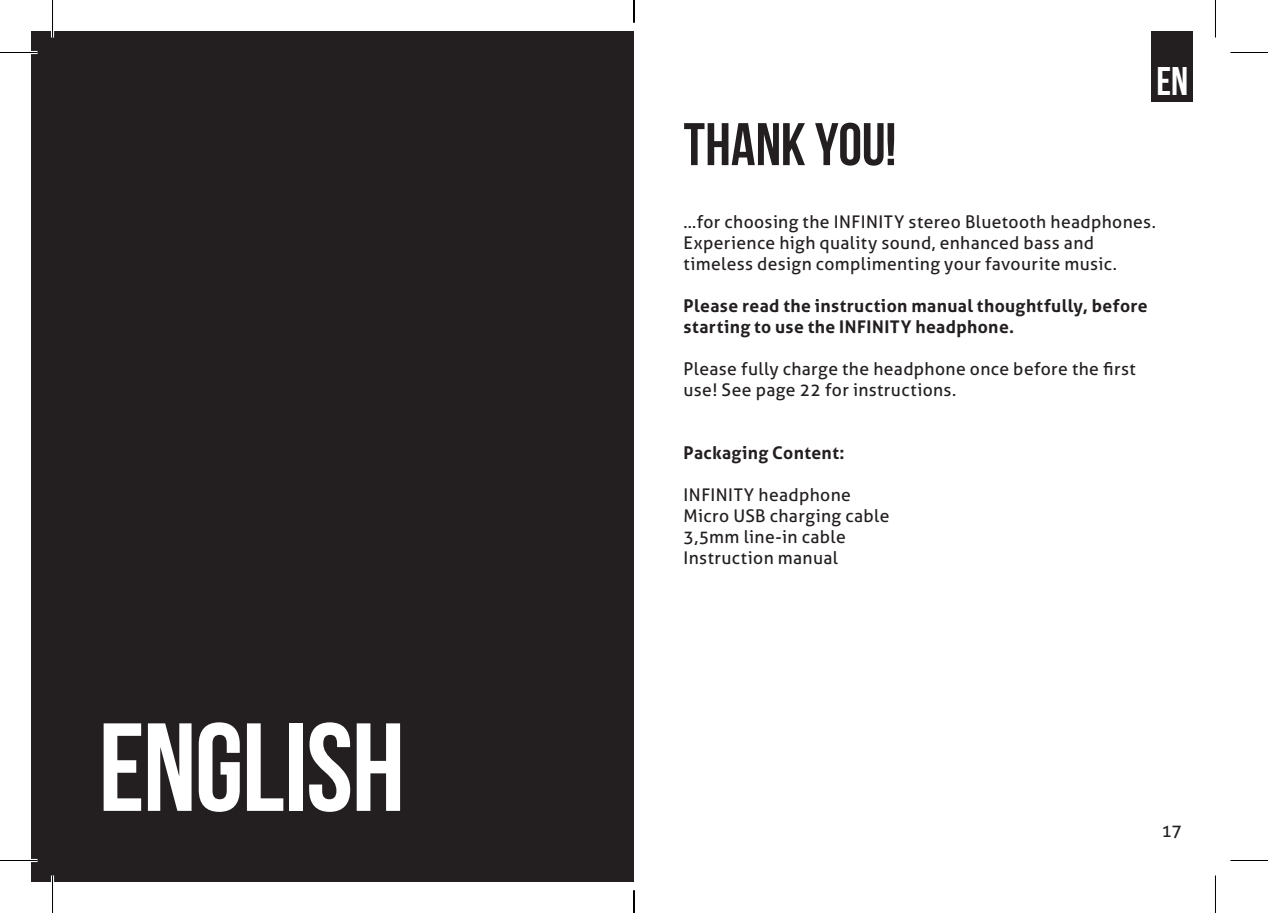
<style>
.page{position:relative;width:1268px;height:913px;background:#fff}
.page>*{position:absolute;margin:0;border:0;box-sizing:border-box;transform-origin:0 0}
.t1{font:125px "Bebas Neue";letter-spacing:-.01em;color:#fff}
.t2{font:60px "Bebas Neue";color:#231f20}
.t3{font:700 40px "Bebas Neue";color:#fff}
.t4{font:17.5px/21px "Aller";letter-spacing:.02em;color:#231f20}
.t5{font:700 17.5px/21px "Aller";letter-spacing:.025em;color:#231f20}
</style>
<div class="page">
<div style="left:31px;top:31px;width:603px;height:851px;background:#231f20"></div>
<div style="left:1151px;top:31px;width:41px;height:71px;background:#231f20"></div>
<hr style="left:0;top:51px;width:38px;height:3px;background:#fff">
<hr style="left:0;top:859px;width:38px;height:3px;background:#fff">
<hr style="left:51px;top:0;width:3px;height:38px;background:#fff">
<hr style="left:51px;top:875px;width:3px;height:38px;background:#fff">
<hr style="left:0;top:52px;width:38px;height:1px;background:#000">
<hr style="left:1230px;top:52px;width:37px;height:1px;background:#000">
<hr style="left:0;top:860px;width:38px;height:1px;background:#000">
<hr style="left:1230px;top:860px;width:37px;height:1px;background:#000">
<hr style="left:52px;top:0;width:1px;height:38px;background:#000">
<hr style="left:52px;top:875px;width:1px;height:38px;background:#000">
<hr style="left:1214px;top:0;width:1px;height:38px;background:#000">
<hr style="left:1214px;top:875px;width:1px;height:38px;background:#000">
<svg style="left:633px;top:0;width:1px;height:23px"></svg>
<svg style="left:633px;top:890px;width:1px;height:23px"></svg>
<h1 class="t1" style="left:99px;top:699px;width:308px">ENGLISH</h1>
<h2 class="t2" style="left:683px;top:111px;width:214px">THANK YOU!</h2>
<h3 class="t3" style="left:1156px;top:59px;width:33px">en</h3>
<p class="t4" style="left:683px;top:211px;width:474px">…for choosing the INFINITY stereo Bluetooth headphones.<br>Experience high quality sound, enhanced bass and timeless design complimenting your favourite music.</p>
<p class="t5" style="left:683px;top:295px;width:465px">Please read the instruction manual thoughtfully, before starting to use the INFINITY headphone.</p>
<p class="t4" style="left:683px;top:358px;width:453px">Please fully charge the headphone once before the first use! See page 22 for instructions.</p>
<p class="t5" style="left:683px;top:442px;width:162px">Packaging Content:</p>
<p class="t4" style="left:683px;top:484px;width:207px">INFINITY headphone<br>Micro USB charging cable<br>3,5mm line-in cable<br>Instruction manual</p>
<p class="t4" style="left:1161px;top:820px;width:22px">17</p>
</div>
